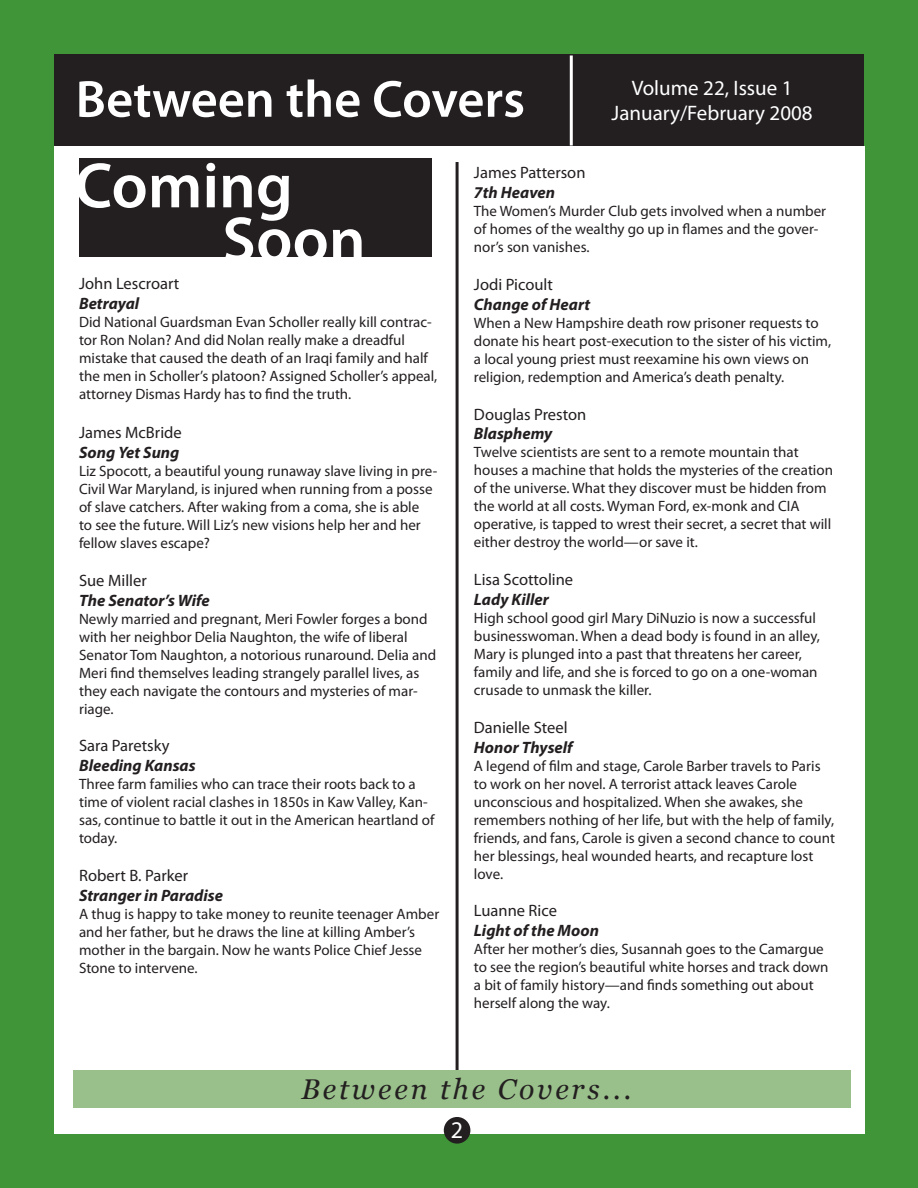
<style>
.page{position:relative;width:918px;height:1188px;background:#3f9537}
.page>*{position:absolute;margin:0;border:0;box-sizing:border-box;transform-origin:0 0}
.t1{font:600 64.5px "Myriad Pro";color:#fff}
.t2{font:600 52.5px "Myriad Pro";color:#fff}
.t3{font:italic 28.5px "Georgia";letter-spacing:.1em;color:#231f20}
.t4{font:24px "Myriad Pro";color:#fff}
.t5{font:21px "Myriad Pro";color:#fff}
.t6{font:16.5px "Myriad Pro";color:#231f20}
.t7{font:italic 700 16.5px "Myriad Pro";color:#231f20}
.t8{font:15px/18px "Myriad Pro";color:#231f20}
</style>
<div class="page">
<div style="left:54px;top:54px;width:810px;height:93px;background:#231f20"></div>
<div style="left:54px;top:147px;width:810px;height:987px;background:#fff"></div>
<hr style="left:570px;top:56px;width:3px;height:90px;background:#fff">
<hr style="left:456px;top:162px;width:3px;height:945px;background:#231f20">
<div style="left:444px;top:1117px;width:26px;height:27px;background:#231f20;border-radius:50%"></div>
<div style="left:79px;top:158px;width:353px;height:99px;background:#231f20"></div>
<div style="left:73px;top:1070px;width:777px;height:38px;background:#99c08b"></div>
<p class="t2" style="left:76px;top:66px;width:451px">Between the Covers</p>
<p class="t5" style="left:632px;top:75px;width:162px">Volume 22, Issue 1</p>
<p class="t5" style="left:612px;top:100px;width:203px">January/February 2008</p>
<p class="t1" style="left:75px;top:145px;width:220px">Coming</p>
<p class="t1" style="left:222px;top:199px;width:145px">Soon</p>
<p class="t6" style="left:79px;top:273px;width:102px">John Lescroart</p>
<p class="t7" style="left:79px;top:292px;width:62px">Betrayal</p>
<p class="t8" style="left:79px;top:312px;width:360px">Did National Guardsman Evan Scholler really kill contrac&shy;tor Ron Nolan? And did Nolan really make a dreadful mistake that caused the death of an Iraqi family and half the men in Scholler’s platoon? Assigned Scholler’s appeal, attorney Dismas Hardy has to find the truth.</p>
<p class="t6" style="left:79px;top:423px;width:104px">James McBride</p>
<p class="t7" style="left:79px;top:442px;width:102px">Song Yet Sung</p>
<p class="t8" style="left:79px;top:462px;width:360px">Liz Spocott, a beautiful young runaway slave living in pre-Civil War Maryland, is injured when running from a posse of slave catchers. After waking from a coma, she is able<br>to see the future. Will Liz’s new visions help her and her fellow slaves escape?</p>
<p class="t6" style="left:79px;top:570px;width:69px">Sue Miller</p>
<p class="t7" style="left:79px;top:589px;width:132px">The Senator’s Wife</p>
<p class="t8" style="left:79px;top:609px;width:359px">Newly married and pregnant, Meri Fowler forges a bond with her neighbor Delia Naughton, the wife of liberal Senator Tom Naughton, a notorious runaround. Delia and Meri find themselves leading strangely parallel lives, as they each navigate the contours and mysteries of mar&shy;riage.</p>
<p class="t6" style="left:79px;top:736px;width:92px">Sara Paretsky</p>
<p class="t7" style="left:79px;top:755px;width:118px">Bleeding Kansas</p>
<p class="t8" style="left:79px;top:775px;width:357px">Three farm families who can trace their roots back to a time of violent racial clashes in 1850s in Kaw Valley, Kan&shy;sas, continue to battle it out in the American heartland of today.</p>
<p class="t6" style="left:79px;top:865px;width:111px">Robert B. Parker</p>
<p class="t7" style="left:79px;top:885px;width:145px">Stranger in Paradise</p>
<p class="t8" style="left:79px;top:905px;width:362px">A thug is happy to take money to reunite teenager Amber and her father, but he draws the line at killing Amber’s mother in the bargain. Now he wants Police Chief Jesse Stone to intervene.</p>
<p class="t6" style="left:474px;top:163px;width:113px">James Patterson</p>
<p class="t7" style="left:474px;top:182px;width:83px">7th Heaven</p>
<p class="t8" style="left:474px;top:202px;width:354px">The Women’s Murder Club gets involved when a number of homes of the wealthy go up in flames and the gover&shy;nor’s son vanishes.</p>
<p class="t6" style="left:474px;top:274px;width:81px">Jodi Picoult</p>
<p class="t7" style="left:474px;top:293px;width:118px">Change of Heart</p>
<p class="t8" style="left:474px;top:313px;width:359px">When a New Hampshire death row prisoner requests to donate his heart post-execution to the sister of his victim, a local young priest must reexamine his own views on religion, redemption and America’s death penalty.</p>
<p class="t6" style="left:474px;top:404px;width:114px">Douglas Preston</p>
<p class="t7" style="left:474px;top:423px;width:80px">Blasphemy</p>
<p class="t8" style="left:474px;top:443px;width:361px">Twelve scientists are sent to a remote mountain that houses a machine that holds the mysteries of the creation of the universe. What they discover must be hidden from the world at all costs. Wyman Ford, ex-monk and CIA operative, is tapped to wrest their secret, a secret that will either destroy the world—or save it.</p>
<p class="t6" style="left:474px;top:569px;width:101px">Lisa Scottoline</p>
<p class="t7" style="left:474px;top:589px;width:76px">Lady Killer</p>
<p class="t8" style="left:474px;top:609px;width:348px">High school good girl Mary DiNuzio is now a successful businesswoman. When a dead body is found in an alley, Mary is plunged into a past that threatens her career, family and life, and she is forced to go on a one-woman crusade to unmask the killer.</p>
<p class="t6" style="left:474px;top:717px;width:95px">Danielle Steel</p>
<p class="t7" style="left:474px;top:736px;width:100px">Honor Thyself</p>
<p class="t8" style="left:474px;top:756px;width:363px">A legend of film and stage, Carole Barber travels to Paris to work on her novel. A terrorist attack leaves Carole unconscious and hospitalized. When she awakes, she remembers nothing of her life, but with the help of family, friends, and fans, Carole is given a second chance to count her blessings, heal wounded hearts, and recapture lost love.</p>
<p class="t6" style="left:474px;top:901px;width:85px">Luanne Rice</p>
<p class="t7" style="left:474px;top:920px;width:127px">Light of the Moon</p>
<p class="t8" style="left:474px;top:940px;width:356px">After her mother’s dies, Susannah goes to the Camargue to see the region’s beautiful white horses and track down a bit of family history—and finds something out about herself along the way.</p>
<p class="t3" style="left:301px;top:1073px;width:332px">Between the Covers...</p>
<p class="t4" style="left:451px;top:1115px;width:14px">2</p>
</div>
